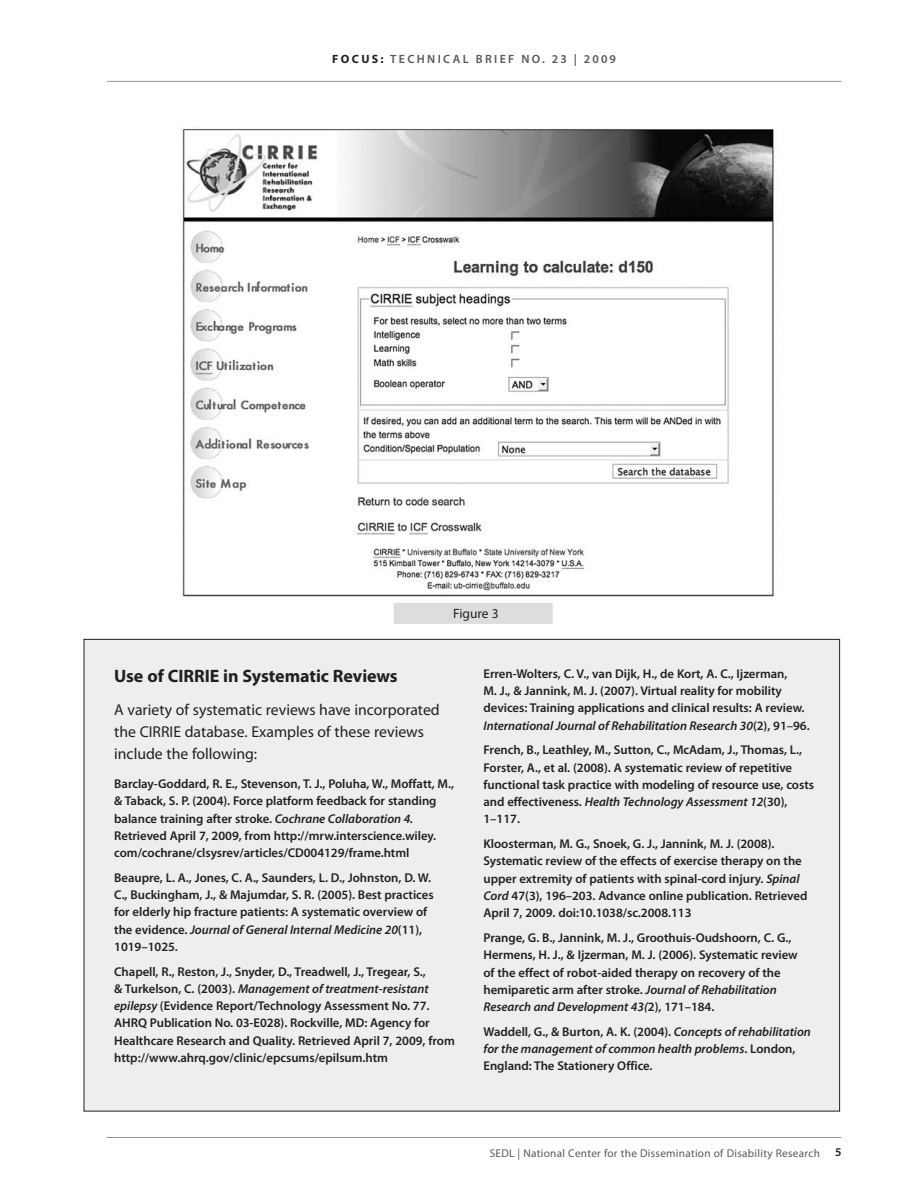
<style>
.page{position:relative;width:918px;height:1188px;background:#fff}
.page>*{position:absolute;margin:0;border:0;box-sizing:border-box;transform-origin:0 0}
.BODY{font:700 18px "Myriad Pro";letter-spacing:-.005em;color:#231f20}
.BODY-2{font:15.75px/21.8px "Myriad Pro";color:#231f20}
.t1{font:13.5px "Myriad Pro";color:#231f20}
.References{font:600 12.75px/17.2px "Myriad Pro";letter-spacing:-.005em;color:#231f20}
.t2{font:600 12px "Myriad Pro";letter-spacing:.195em;color:#57585a}
.t3{font:600 12px "Myriad Pro";color:#231f20}
.t4{font:11.25px "Myriad Pro";letter-spacing:.025em;color:#57585a}
.s1{font-weight:700;color:#231f20}
.s2{font-style:italic}
</style>
<div class="page">
<img style="left:182px;top:128px;width:592px;height:469px">
<hr style="left:107px;top:81px;width:735px;height:1px;background:#939598">
<hr style="left:107px;top:1137px;width:734px;height:1px;background:#939598">
<div style="left:84px;top:639px;width:756px;height:472px;background:#eeeeef"></div>
<div style="left:394px;top:603px;width:159px;height:21px;background:#dcdddf"></div>
<p class="t2" style="left:332px;top:51px;width:285px"><span class="s1">FOCUS:</span> TECHNICAL BRIEF NO. 23 | 2009</p>
<p class="t1" style="left:453px;top:605px;width:47px">Figure 3</p>
<p class="BODY" style="left:114px;top:664px;width:285px">Use of CIRRIE in Systematic Reviews</p>
<p class="BODY-2" style="left:114px;top:699px;width:327px">A variety of systematic reviews have incorporated the CIRRIE database. Examples of these reviews include the following:</p>
<p class="References" style="left:114px;top:775px;width:341px">Barclay-Goddard, R. E., Stevenson, T. J., Poluha, W., Moffatt, M., &amp; Taback, S. P. (2004). Force platform feedback for standing balance training after stroke. <span class="s2">Cochrane Collaboration 4.<br></span>Retrieved April 7, 2009, from http://mrw.interscience.wiley. com/cochrane/clsysrev/articles/CD004129/frame.html</p>
<p class="References" style="left:114px;top:869px;width:321px">Beaupre, L. A., Jones, C. A., Saunders, L. D., Johnston, D. W.<br>C., Buckingham, J., &amp; Majumdar, S. R. (2005). Best practices for elderly hip fracture patients: A systematic overview of the evidence. <span class="s2">Journal of General Internal Medicine 20</span>(11), 1019–1025.</p>
<p class="References" style="left:114px;top:962px;width:342px">Chapell, R., Reston, J., Snyder, D., Treadwell, J., Tregear, S.,<br>&amp; Turkelson, C. (2003). <span class="s2">Management of treatment-resistant epilepsy</span> (Evidence Report/Technology Assessment No. 77.<br>AHRQ Publication No. 03-E028). Rockville, MD: Agency for Healthcare Research and Quality. Retrieved April 7, 2009, from http://www.ahrq.gov/clinic/epcsums/epilsum.htm</p>
<p class="References" style="left:483px;top:665px;width:328px">Erren-Wolters, C. V., van Dijk, H., de Kort, A. C., Ijzerman,<br>M. J., &amp; Jannink, M. J. (2007). Virtual reality for mobility devices: Training applications and clinical results: A review.<br><span class="s2">International Journal of Rehabilitation Research 30</span>(2), 91–96.</p>
<p class="References" style="left:483px;top:741px;width:332px">French, B., Leathley, M., Sutton, C., McAdam, J., Thomas, L., Forster, A., et al. (2008). A systematic review of repetitive functional task practice with modeling of resource use, costs and effectiveness. <span class="s2">Health Technology Assessment 12</span>(30), 1–117.</p>
<p class="References" style="left:483px;top:835px;width:325px">Kloosterman, M. G., Snoek, G. J., Jannink, M. J. (2008).<br>Systematic review of the effects of exercise therapy on the upper extremity of patients with spinal-cord injury. <span class="s2">Spinal Cord</span> 47(3), 196–203. Advance online publication. Retrieved April 7, 2009. doi:10.1038/sc.2008.113</p>
<p class="References" style="left:483px;top:929px;width:316px">Prange, G. B., Jannink, M. J., Groothuis-Oudshoorn, C. G., Hermens, H. J., &amp; Ijzerman, M. J. (2006). Systematic review of the effect of robot-aided therapy on recovery of the hemiparetic arm after stroke. <span class="s2">Journal of Rehabilitation Research and Development 43(</span>2), 171–184.</p>
<p class="References" style="left:483px;top:1023px;width:329px">Waddell, G., &amp; Burton, A. K. (2004). <span class="s2">Concepts of rehabilitation for the management of common health problems</span>. London,<br>England: The Stationery Office.</p>
<p class="t4" style="left:490px;top:1146px;width:332px">SEDL | National Center for the Dissemination of Disability Research</p>
<p class="t3" style="left:835px;top:1144px;width:8px">5</p>
</div>
